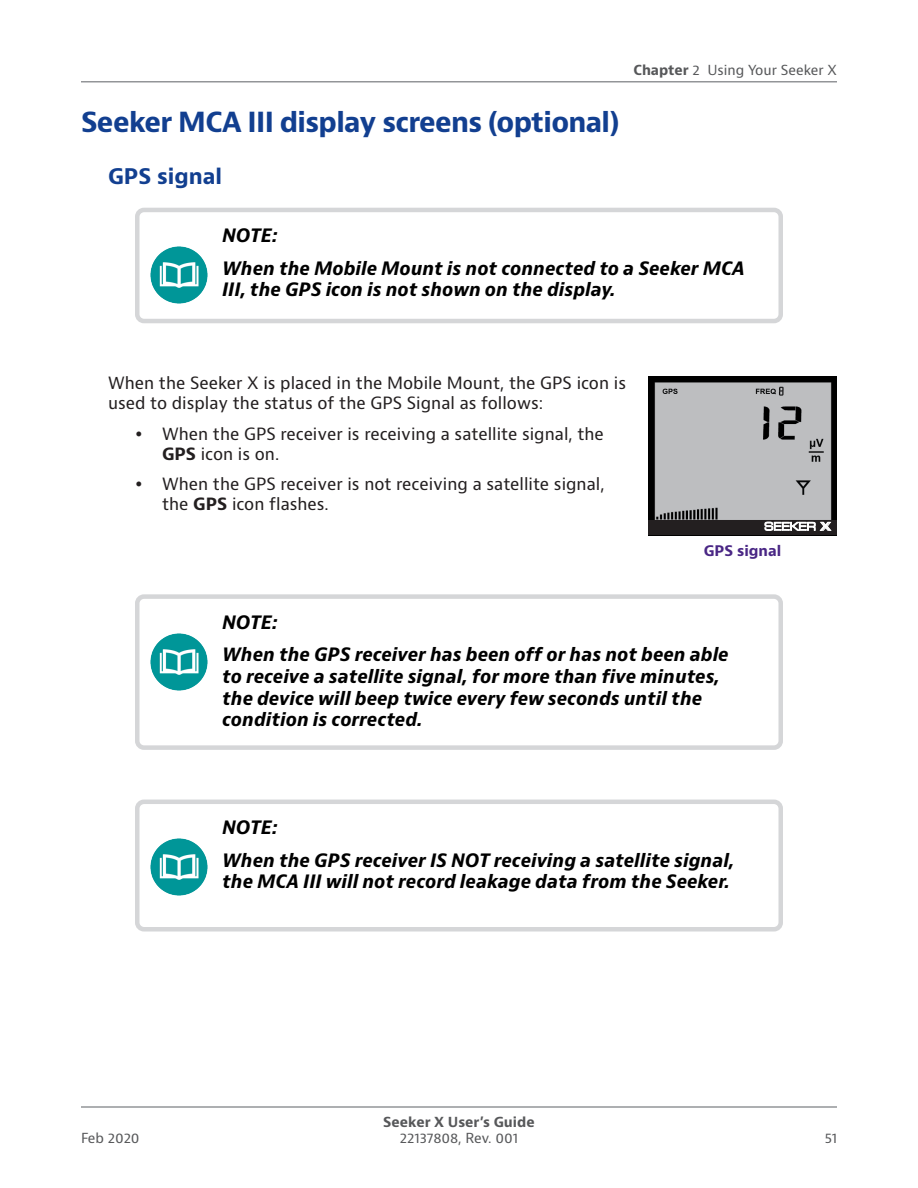
<style>
.page{position:relative;width:918px;height:1188px;background:#fff}
.page>*{position:absolute;margin:0;border:0;box-sizing:border-box;transform-origin:0 0}
.Headline_1__In_Chapt{font:700 27px "Bernino Sans";letter-spacing:-.025em;color:#123f90}
.Headline_2{font:700 21px "Bernino Sans";color:#123f90}
.Note_Text{font:italic 700 18px/21.6px "Bernino Sans";color:#000}
.Body_2{font:16.5px/19.8px "Bernino Sans";color:#231f20}
.t1{font:700 14.25px "Bernino Sans";color:#4a2785}
.t2{font:13.5px "Bernino Sans";letter-spacing:-.005em;color:#57585a}
.t3{font:700 13.5px "Bernino Sans";color:#57585a}
.t4{font:expanded 11.1px "Square 721 BT";color:#fff;scale:.87 1}
.s1{font-weight:700}
</style>
<div class="page">
<hr style="left:81px;top:1106px;width:756px;height:2px;background:#939598">
<hr style="left:81px;top:81px;width:756px;height:1px;background:#939598">
<div style="left:135px;top:208px;width:648px;height:115px;border:4px solid #d5d6d8;border-radius:7px"></div>
<img style="left:150px;top:246px;width:58px;height:58px">
<div style="left:135px;top:594px;width:648px;height:156px;border:4px solid #d5d6d8;border-radius:7px"></div>
<img style="left:150px;top:633px;width:58px;height:57px">
<div style="left:135px;top:800px;width:648px;height:132px;border:4px solid #d5d6d8;border-radius:7px"></div>
<img style="left:150px;top:838px;width:58px;height:58px">
<img style="left:648px;top:376px;width:189px;height:160px">
<div style="left:648px;top:521px;width:189px;height:14px;background:#231f20"></div>
<svg style="left:765px;top:522px;width:66px;height:9px"></svg>
<p class="Headline_1__In_Chapt" style="left:81px;top:105px;width:540px">Seeker MCA III display screens (optional)</p>
<p class="Headline_2" style="left:108px;top:163px;width:116px">GPS signal</p>
<p class="t2" style="left:633px;top:62px;width:205px"><span class="s1">Chapter</span> 2 Using Your Seeker X</p>
<p class="Note_Text" style="left:222px;top:225px;width:57px">NOTE:</p>
<p class="Note_Text" style="left:222px;top:258px;width:524px">When the Mobile Mount is not connected to a Seeker MCA<br>III, the GPS icon is not shown on the display.</p>
<p class="Body_2" style="left:108px;top:374px;width:520px">When the Seeker X is placed in the Mobile Mount, the GPS icon is used to display the status of the GPS Signal as follows:</p>
<p class="Body_2" style="left:162px;top:424px;width:443px">When the GPS receiver is receiving a satellite signal, the<br><span class="s1">GPS</span> icon is on.</p>
<p class="Body_2" style="left:162px;top:475px;width:444px">When the GPS receiver is not receiving a satellite signal, the <span class="s1">GPS</span> icon flashes.</p>
<p class="t4" style="left:764px;top:520px;width:78px">SEEKER <span class="s1">X</span></p>
<p class="t1" style="left:704px;top:542px;width:79px">GPS signal</p>
<p class="Note_Text" style="left:222px;top:612px;width:57px">NOTE:</p>
<p class="Note_Text" style="left:222px;top:644px;width:508px">When the GPS receiver has been off or has not been able to receive a satellite signal, for more than five minutes, the device will beep twice every few seconds until the condition is corrected.</p>
<p class="Note_Text" style="left:222px;top:817px;width:57px">NOTE:</p>
<p class="Note_Text" style="left:222px;top:850px;width:514px">When the GPS receiver IS NOT receiving a satellite signal, the MCA III will not record leakage data from the Seeker.</p>
<p class="t3" style="left:383px;top:1113px;width:153px">Seeker X User’s Guide</p>
<p class="t2" style="left:81px;top:1129px;width:60px">Feb 2020</p>
<p class="t2" style="left:400px;top:1129px;width:120px">22137808, Rev. 001</p>
<p class="t2" style="left:825px;top:1129px;width:14px">51</p>
</div>
